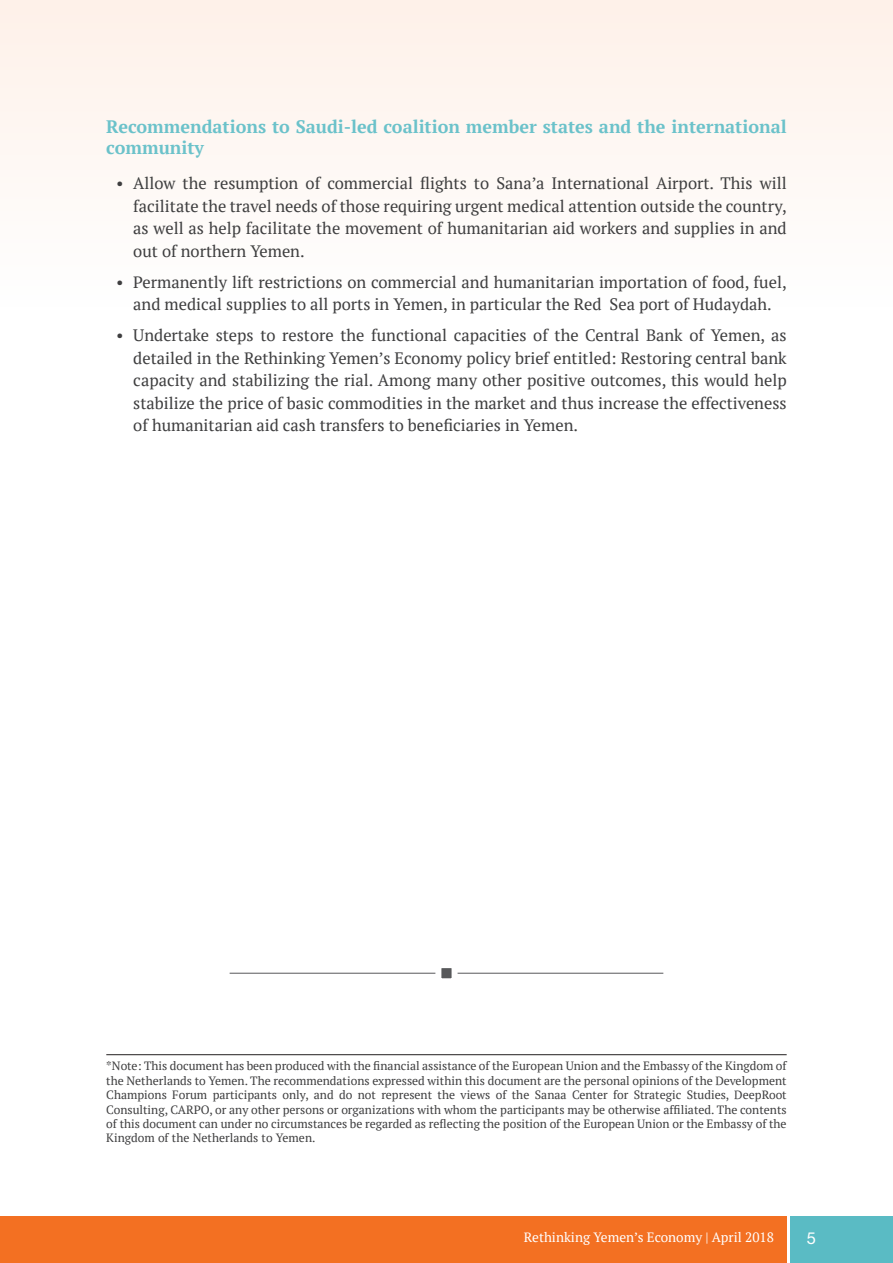
<style>
.page{position:relative;width:893px;height:1263px;background:#fff}
.page>*{position:absolute;margin:0;border:0;box-sizing:border-box;transform-origin:0 0}
.عنوان_2{font:700 18px/21px "PT Serif";color:#6bc2ca}
.t1{font:16.5px/22.5px "PT Serif";color:#3e3e3f;text-align:justify}
.t2{font:16.5px "Helvetica Neue LT Pro";color:#fff}
.t3{font:13.5px "PT Serif";color:#fff}
.t4{font:12px/14.4px "PT Serif";color:#3e3e3f;text-align:justify}
</style>
<div class="page">
<div style="left:791px;top:1216px;width:102px;height:47px;background:#5abbc4"></div>
<div style="left:0;top:1216px;width:787px;height:47px;background:#f37022"></div>
<div style="left:0;top:0;width:893px;height:306px;background:#fef7f3"></div>
<hr style="left:230px;top:973px;width:433px;height:1px;background:#57585a">
<div style="left:435px;top:962px;width:23px;height:22px;background:#57585a;border:6px solid #fff"></div>
<hr style="left:106px;top:1054px;width:681px;height:1px;background:#231f20">
<p class="عنوان_2" style="left:106px;top:116px;width:682px">Recommendations to Saudi-led coalition member states and the international community</p>
<p class="t1" style="left:133px;top:172px;width:655px;text-indent:-17px">• Allow the resumption of commercial flights to Sana’a International Airport. This will facilitate the travel needs of those requiring urgent medical attention outside the country, as well as help facilitate the movement of humanitarian aid workers and supplies in and out of northern Yemen.</p>
<p class="t1" style="left:116px;top:271px;width:672px;text-align:center">• Permanently lift restrictions on commercial and humanitarian importation of food, fuel, and medical supplies to all ports in Yemen, in particular the Red Sea port of Hudaydah.</p>
<p class="t1" style="left:133px;top:324px;width:655px;text-indent:-17px">• Undertake steps to restore the functional capacities of the Central Bank of Yemen, as detailed in the Rethinking Yemen’s Economy policy brief entitled: Restoring central bank capacity and stabilizing the rial. Among many other positive outcomes, this would help stabilize the price of basic commodities in the market and thus increase the effectiveness of humanitarian aid cash transfers to beneficiaries in Yemen.</p>
<p class="t4" style="left:106px;top:1059px;width:682px">*Note: This document has been produced with the financial assistance of the European Union and the Embassy of the Kingdom of the Netherlands to Yemen. The recommendations expressed within this document are the personal opinions of the Development Champions Forum participants only, and do not represent the views of the Sanaa Center for Strategic Studies, DeepRoot Consulting, CARPO, or any other persons or organizations with whom the participants may be otherwise affiliated. The contents of this document can under no circumstances be regarded as reflecting the position of the European Union or the Embassy of the Kingdom of the Netherlands to Yemen.</p>
<p class="t3" style="left:524px;top:1228px;width:252px">Rethinking Yemen’s Economy | April 2018</p>
<p class="t2" style="left:807px;top:1228px;width:11px">5</p>
</div>
